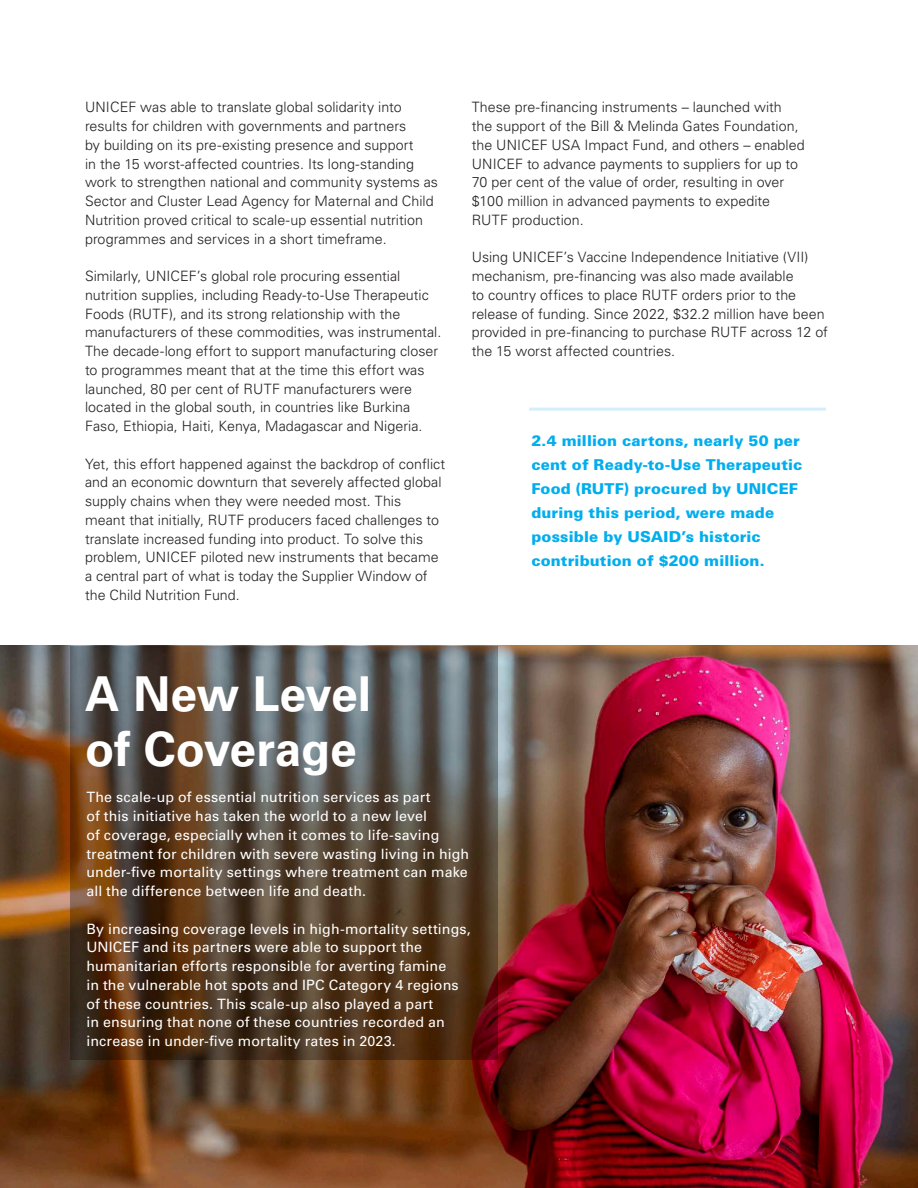
<style>
.page{position:relative;width:918px;height:1188px;background:#fff}
.page>*{position:absolute;margin:0;border:0;box-sizing:border-box;transform-origin:0 0}
.t1{font:700 48px/55.2px "Univers LT Std";letter-spacing:-.005em;color:#fff}
.result{font:900 15px/24px "Univers LT Std";letter-spacing:.01em;color:#00aeef}
.copy{font:300 14.25px/18.8px "Univers LT Std";color:#231f20}
.copy-2{font:14.25px/18.8px "Univers LT Std";letter-spacing:.01em;color:#fff}
</style>
<div class="page">
<img style="left:0;top:646px;width:918px;height:542px">
<svg style="left:70px;top:646px;width:428px;height:414px;background:#564536"></svg>
<hr style="left:529px;top:408px;width:297px;height:3px;background:#d4effb">
<p class="copy" style="left:85px;top:98px;width:354px">UNICEF was able to translate global solidarity into results for children with governments and partners<br>by building on its pre-existing presence and support<br>in the 15 worst-affected countries. Its long-standing work to strengthen national and community systems as Sector and Cluster Lead Agency for Maternal and Child Nutrition proved critical to scale-up essential nutrition programmes and services in a short timeframe.</p>
<p class="copy" style="left:85px;top:267px;width:358px">Similarly, UNICEF’s global role procuring essential nutrition supplies, including Ready-to-Use Therapeutic Foods (RUTF), and its strong relationship with the manufacturers of these commodities, was instrumental.<br>The decade-long effort to support manufacturing closer to programmes meant that at the time this effort was launched, 80 per cent of RUTF manufacturers were located in the global south, in countries like Burkina Faso, Ethiopia, Haiti, Kenya, Madagascar and Nigeria.</p>
<p class="copy" style="left:85px;top:454px;width:362px">Yet, this effort happened against the backdrop of conflict and an economic downturn that severely affected global supply chains when they were needed most. This<br>meant that initially, RUTF producers faced challenges to translate increased funding into product. To solve this problem, UNICEF piloted new instruments that became a central part of what is today the Supplier Window of the Child Nutrition Fund.</p>
<p class="copy" style="left:472px;top:98px;width:335px">These pre-financing instruments – launched with the support of the Bill &amp; Melinda Gates Foundation, the UNICEF USA Impact Fund, and others – enabled UNICEF to advance payments to suppliers for up to 70 per cent of the value of order, resulting in over $100 million in advanced payments to expedite RUTF production.</p>
<p class="copy" style="left:472px;top:248px;width:358px">Using UNICEF’s Vaccine Independence Initiative (VII) mechanism, pre-financing was also made available<br>to country offices to place RUTF orders prior to the release of funding. Since 2022, $32.2 million have been provided in pre-financing to purchase RUTF across 12 of the 15 worst affected countries.</p>
<p class="result" style="left:531px;top:428px;width:273px">2.4 million cartons, nearly 50 per cent of Ready-to-Use Therapeutic<br>Food (RUTF) procured by UNICEF during this period, were made possible by USAID’s historic contribution of $200 million.</p>
<p class="t1" style="left:85px;top:667px;width:288px">A New Level of Coverage</p>
<p class="copy-2" style="left:86px;top:788px;width:384px">The scale-up of essential nutrition services as part<br>of this initiative has taken the world to a new level<br>of coverage, especially when it comes to life-saving treatment for children with severe wasting living in high under-five mortality settings where treatment can make all the difference between life and death.</p>
<p class="copy-2" style="left:86px;top:919px;width:386px">By increasing coverage levels in high-mortality settings, UNICEF and its partners were able to support the humanitarian efforts responsible for averting famine<br>in the vulnerable hot spots and IPC Category 4 regions of these countries. This scale-up also played a part<br>in ensuring that none of these countries recorded an increase in under-five mortality rates in 2023.</p>
</div>
